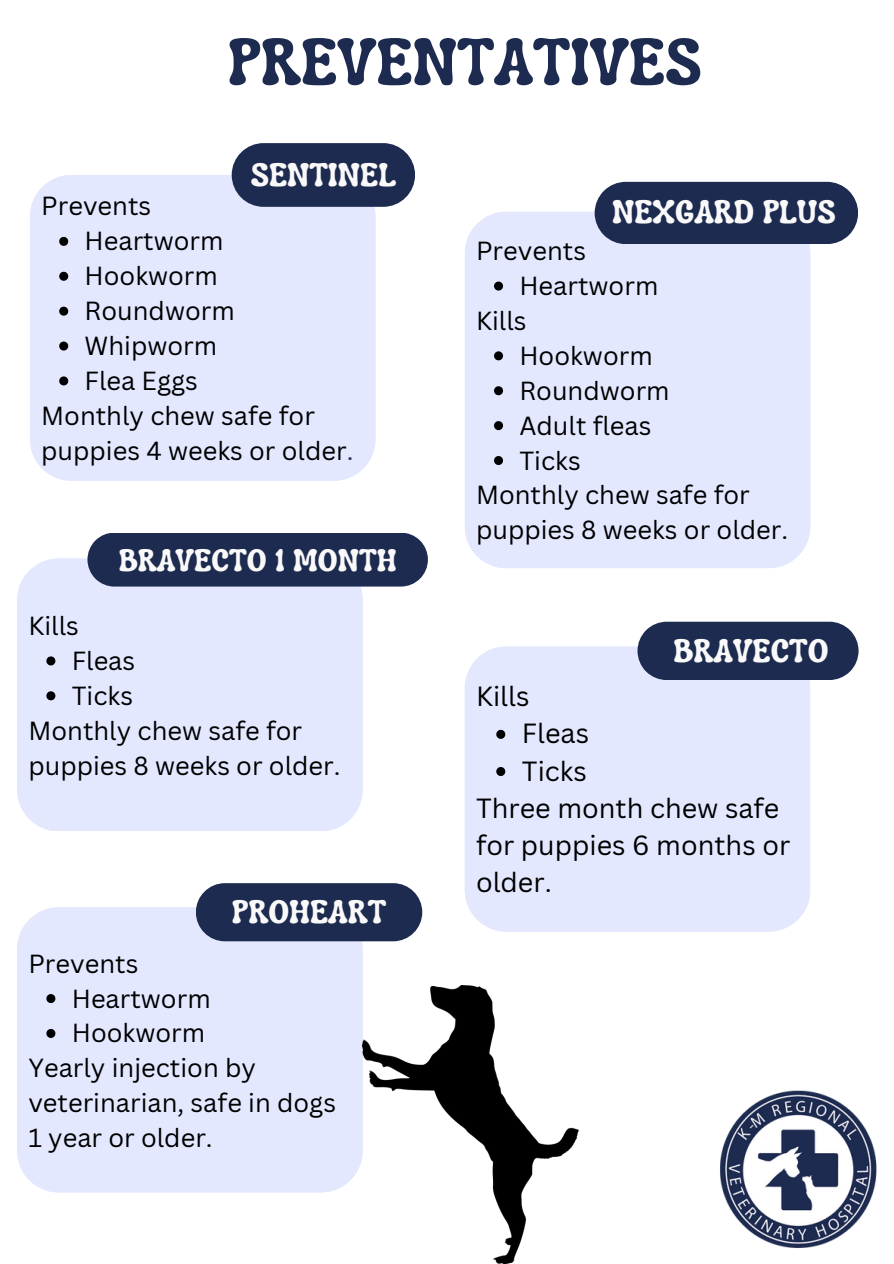
<style>
.page{position:relative;width:894px;height:1264px;background:#fff}
.page>*{position:absolute;margin:0;border:0;box-sizing:border-box;transform-origin:0 0}
.t1{font:700 66px "Luckybones";color:#1e2b50}
.t2{font:700 33px "Luckybones";color:#f9f9f9}
.t3{font:700 31.5px "Luckybones";color:#f9f9f9}
.t4{font:27px/37.2px "Canva Sans";color:#000}
.t5{font:25.5px/34.8px "Canva Sans";color:#000}
.s1{color:#1e2b50}
</style>
<div class="page">
<div style="left:30px;top:175px;width:345px;height:306px;background:#e3e8ff"></div>
<svg style="left:59px;top:237px;width:9px;height:9px"></svg>
<svg style="left:59px;top:272px;width:9px;height:9px"></svg>
<svg style="left:59px;top:307px;width:9px;height:9px"></svg>
<svg style="left:59px;top:341px;width:9px;height:9px"></svg>
<svg style="left:59px;top:376px;width:9px;height:9px"></svg>
<div style="left:232px;top:143px;width:183px;height:64px;background:#1e2b50;border-radius:32px"></div>
<div style="left:17px;top:558px;width:345px;height:272px;background:#e3e8ff"></div>
<svg style="left:46px;top:656px;width:9px;height:9px"></svg>
<svg style="left:46px;top:691px;width:9px;height:9px"></svg>
<div style="left:87px;top:533px;width:340px;height:53px;background:#1e2b50"></div>
<div style="left:465px;top:329px;width:345px;height:239px;background:#e3e8ff"></div>
<svg style="left:494px;top:351px;width:9px;height:9px"></svg>
<svg style="left:494px;top:386px;width:9px;height:9px"></svg>
<svg style="left:494px;top:421px;width:9px;height:9px"></svg>
<svg style="left:494px;top:456px;width:9px;height:9px"></svg>
<svg style="left:404px;top:159px;width:454px;height:170px"></svg>
<div style="left:464px;top:646px;width:346px;height:285px;background:#e3e8ff"></div>
<svg style="left:496px;top:729px;width:9px;height:9px"></svg>
<svg style="left:496px;top:767px;width:9px;height:9px"></svg>
<svg style="left:637px;top:621px;width:221px;height:59px;background:#2d395c"></svg>
<div style="left:17px;top:907px;width:345px;height:285px;background:#e3e8ff"></div>
<svg style="left:46px;top:994px;width:9px;height:9px"></svg>
<svg style="left:46px;top:1028px;width:9px;height:9px"></svg>
<div style="left:196px;top:883px;width:226px;height:58px;background:#1e2b50;border-radius:29px"></div>
<img style="left:362px;top:985px;width:216px;height:277px">
<img style="left:720px;top:1090px;width:157px;height:158px">
<p class="t1" style="left:228px;top:19px;width:475px">PREVENTATIVES</p>
<p class="t2" style="left:251px;top:153px;width:147px">SENTINEL</p>
<p class="t5" style="left:41px;top:188px;width:111px">Prevents</p>
<h1 class="t5" style="left:85px;top:223px;width:140px">Heartworm</h1>
<h2 class="t5" style="left:85px;top:258px;width:135px">Hookworm</h2>
<p class="t5" style="left:85px;top:293px;width:152px">Roundworm</p>
<p class="t5" style="left:85px;top:328px;width:134px">Whipworm</p>
<p class="t5" style="left:85px;top:362px;width:115px">Flea Eggs</p>
<p class="t5" style="left:41px;top:397px;width:313px">Monthly chew safe for puppies 4 weeks or older<span class="s1">.</span></p>
<p class="t3" style="left:119px;top:540px;width:279px">BRAVECTO 1 MONTH</p>
<p class="t5" style="left:28px;top:607px;width:52px">Kills</p>
<p class="t5" style="left:72px;top:642px;width:65px">Fleas</p>
<h2 class="t5" style="left:72px;top:677px;width:63px">Ticks</h2>
<p class="t5" style="left:28px;top:712px;width:313px">Monthly chew safe for puppies 8 weeks or older.</p>
<p class="t2" style="left:232px;top:890px;width:156px">PROHEART</p>
<p class="t5" style="left:28px;top:945px;width:111px">Prevents</p>
<p class="t5" style="left:72px;top:980px;width:140px">Heartworm</p>
<h2 class="t5" style="left:72px;top:1015px;width:135px">Hookworm</h2>
<p class="t5" style="left:28px;top:1050px;width:309px">Yearly injection by veterinarian, safe in dogs<br>1 year or older.</p>
<p class="t2" style="left:612px;top:190px;width:225px">NEXGARD PLUS</p>
<p class="t5" style="left:476px;top:233px;width:111px">Prevents</p>
<p class="t5" style="left:519px;top:268px;width:140px">Heartworm</p>
<p class="t5" style="left:476px;top:303px;width:52px">Kills</p>
<p class="t5" style="left:519px;top:337px;width:135px">Hookworm</p>
<p class="t5" style="left:519px;top:372px;width:152px">Roundworm</p>
<p class="t5" style="left:519px;top:407px;width:134px">Adult fleas</p>
<h2 class="t5" style="left:519px;top:442px;width:63px">Ticks</h2>
<p class="t5" style="left:476px;top:477px;width:313px">Monthly chew safe for puppies 8 weeks or older.</p>
<p class="t2" style="left:673px;top:629px;width:156px">BRAVECTO</p>
<p class="t4" style="left:476px;top:677px;width:55px">Kills</p>
<p class="t4" style="left:522px;top:714px;width:69px">Fleas</p>
<h2 class="t4" style="left:522px;top:751px;width:66px">Ticks</h2>
<p class="t4" style="left:476px;top:788px;width:316px">Three month chew safe for puppies 6 months or older.</p>
</div>
